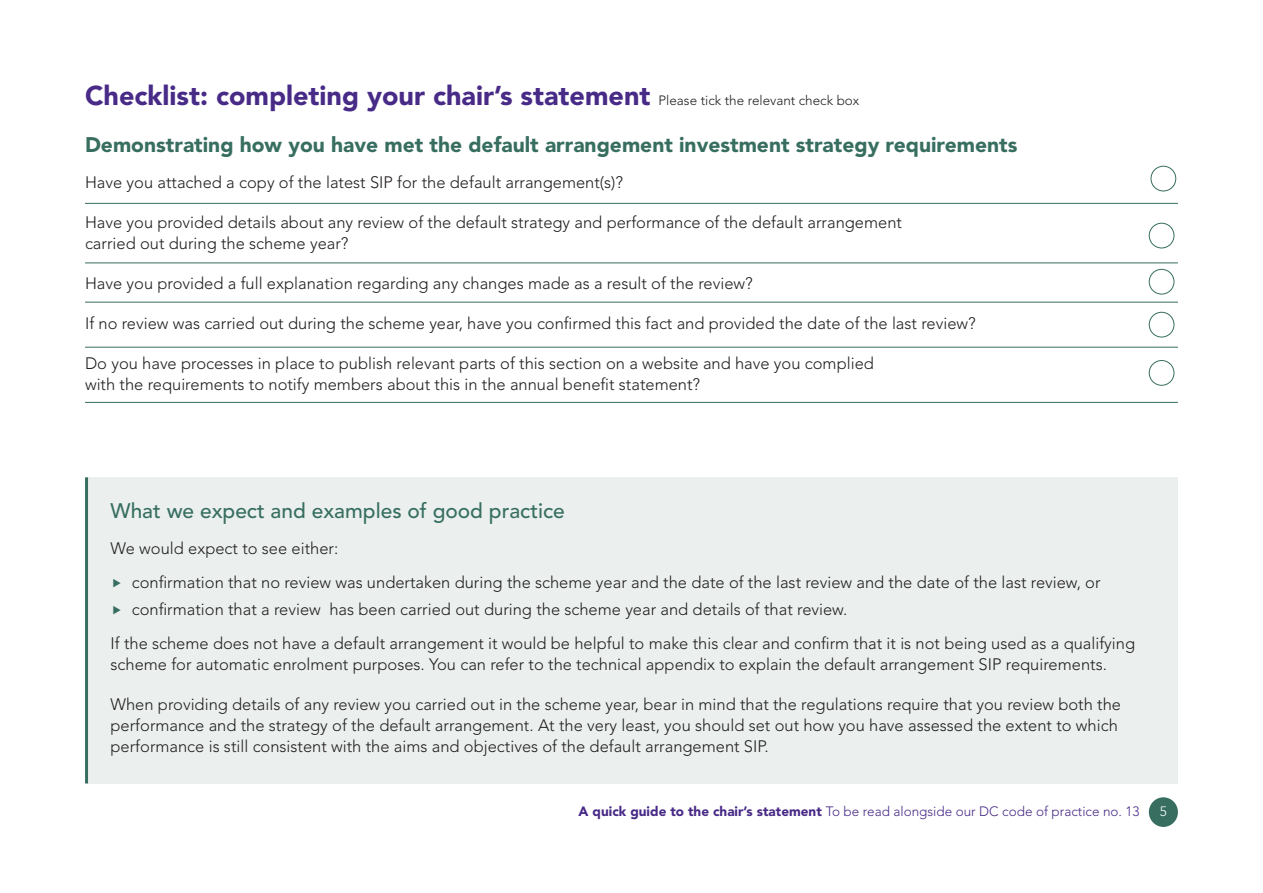
<style>
.page{position:relative;width:1263px;height:893px;background:#fff}
.page>*{position:absolute;margin:0;border:0;box-sizing:border-box;transform-origin:0 0}
.t1{font:900 27px "Avenir LT Std";color:#482a87}
.t2{font:900 21px "Avenir LT Std";color:#376e60}
.t3{font:500 20.85px "Avenir LT Std";color:#376e60}
.t4{font:300 16.5px/21px "Avenir LT Std";color:#231f20}
.t5{font:300 13.5px "Avenir LT Std";color:#482a87}
.t6{font:300 13.5px "Avenir LT Std";color:#fff}
.s1{font-weight:300;font-size:13.5px;color:#231f20}
.s2{font-weight:900}
</style>
<div class="page">
<div style="left:1149px;top:797px;width:29px;height:30px;background:#376e60;border-radius:50%"></div>
<div style="left:88px;top:477px;width:1090px;height:306px;background:#ebf0ef"></div>
<div style="left:1151px;top:166px;width:25px;height:25px;border:1px solid #376e60;border-radius:50%"></div>
<div style="left:1149px;top:223px;width:25px;height:25px;border:1px solid #376e60;border-radius:50%"></div>
<div style="left:1149px;top:269px;width:25px;height:25px;border:1px solid #376e60;border-radius:50%"></div>
<div style="left:1149px;top:312px;width:25px;height:25px;border:1px solid #376e60;border-radius:50%"></div>
<div style="left:1149px;top:360px;width:25px;height:26px;border:1px solid #376e60;border-radius:50%"></div>
<hr style="left:85px;top:203px;width:1093px;height:1px;background:#376e60">
<hr style="left:85px;top:263px;width:1093px;height:1px;background:#376e60">
<hr style="left:85px;top:302px;width:1093px;height:1px;background:#376e60">
<hr style="left:85px;top:347px;width:1093px;height:1px;background:#376e60">
<hr style="left:85px;top:402px;width:1093px;height:1px;background:#376e60">
<hr style="left:85px;top:477px;width:3px;height:306px;background:#376e60">
<h1 class="t1" style="left:85px;top:80px;width:776px">Checklist: completing your chair’s statement <span class="s1">Please tick the relevant check box</span></h1>
<p class="t2" style="left:85px;top:132px;width:934px">Demonstrating how you have met the default arrangement investment strategy requirements</p>
<p class="t4" style="left:85px;top:172px;width:540px">Have you attached a copy of the latest SIP for the default arrangement(s)?</p>
<p class="t4" style="left:85px;top:212px;width:818px">Have you provided details about any review of the default strategy and performance of the default arrangement carried out during the scheme year?</p>
<p class="t4" style="left:85px;top:273px;width:669px">Have you provided a full explanation regarding any changes made as a result of the review?</p>
<p class="t4" style="left:85px;top:313px;width:892px">If no review was carried out during the scheme year, have you confirmed this fact and provided the date of the last review?</p>
<p class="t4" style="left:85px;top:353px;width:790px">Do you have processes in place to publish relevant parts of this section on a website and have you complied with the requirements to notify members about this in the annual benefit statement?</p>
<p class="t3" style="left:111px;top:499px;width:456px">What we expect and examples of good practice</p>
<p class="t4" style="left:132px;top:531px;width:970px;line-height:33.8px;text-indent:-21px">We would expect to see either:<br>confirmation that no review was undertaken during the scheme year and the date of the last review and the date of the last review, or</p>
<p class="t4" style="left:111px;top:593px;width:1026px;line-height:33.8px;text-indent:21px">confirmation that a review has been carried out during the scheme year and details of that review.<br>If the scheme does not have a default arrangement it would be helpful to make this clear and confirm that it is not being used as a qualifying</p>
<p class="t4" style="left:111px;top:654px;width:998px">scheme for automatic enrolment purposes. You can refer to the technical appendix to explain the default arrangement SIP requirements.</p>
<p class="t4" style="left:111px;top:694px;width:1012px">When providing details of any review you carried out in the scheme year, bear in mind that the regulations require that you review both the performance and the strategy of the default arrangement. At the very least, you should set out how you have assessed the extent to which performance is still consistent with the aims and objectives of the default arrangement SIP.</p>
<p class="t5" style="left:579px;top:803px;width:562px"><span class="s2">A quick guide to the chair’s statement</span> To be read alongside our DC code of practice no. 13</p>
<p class="t6" style="left:1160px;top:804px;width:9px">5</p>
</div>
